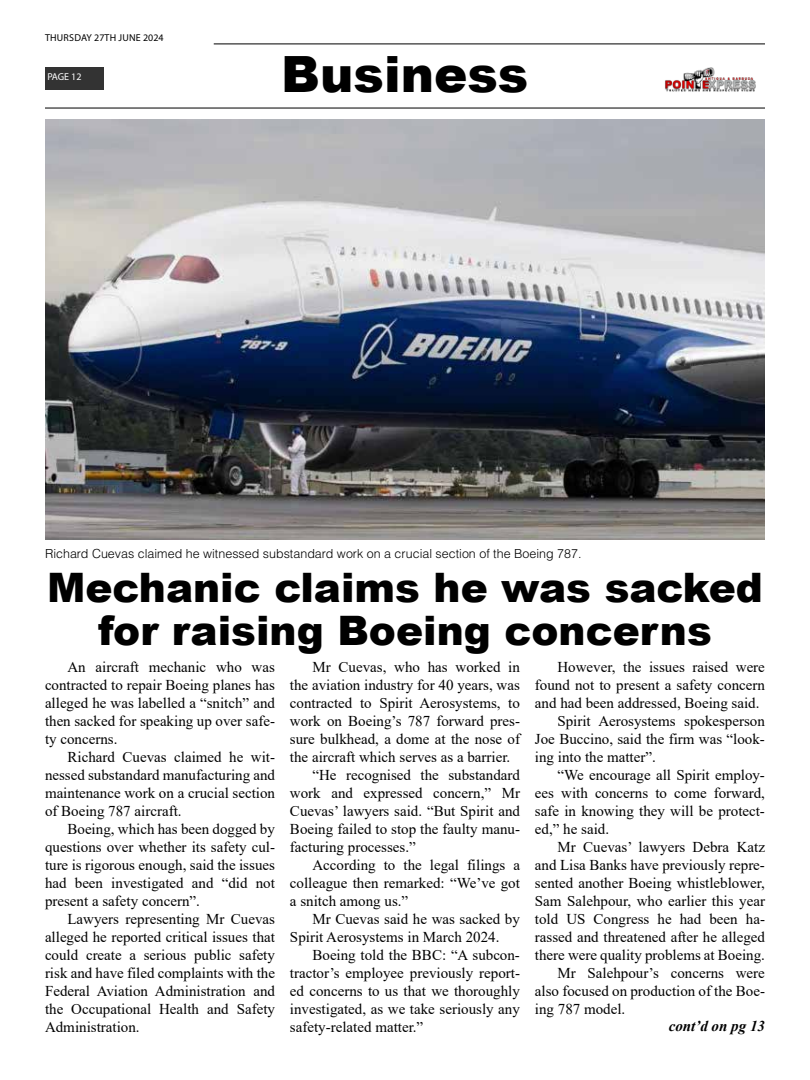
<style>
.page{position:relative;width:810px;height:1080px;background:#fff}
.page>*{position:absolute;margin:0;border:0;box-sizing:border-box;transform-origin:0 0}
.t1{font:900 50px "Arial";color:#000}
.t2{font:900 40.62px/43.8px "Arial";color:#000;text-align:center}
.t3{font:15px/18px "Times New Roman";color:#000;text-align:justify}
.t4{font:italic 700 15px "Times New Roman";color:#000}
.t5{font:300 12.5px "Helvetica LT Std";color:#000}
.t6{font:10px "Myriad Pro";letter-spacing:.02em;color:#000}
.t7{font:10px "Myriad Pro";letter-spacing:-.005em;color:#fff}
</style>
<div class="page">
<hr style="left:214px;top:43px;width:551px;height:2px;background:#333">
<div style="left:45px;top:67px;width:58px;height:22px;background:#333"></div>
<img style="left:665px;top:67px;width:91px;height:25px">
<hr style="left:45px;top:107px;width:720px;height:2px;background:#333">
<img style="left:46px;top:119px;width:719px;height:421px">
<p class="t6" style="left:45px;top:31px;width:120px">THURSDAY 27TH JUNE 2024</p>
<p class="t7" style="left:47px;top:71px;width:36px">PAGE 12</p>
<h1 class="t1" style="left:281px;top:38px;width:249px">Business</h1>
<p class="t5" style="left:45px;top:545px;width:538px">Richard Cuevas claimed he witnessed substandard work on a crucial section of the Boeing 787.</p>
<h2 class="t2" style="left:47px;top:564px;width:717px">Mechanic claims he was sacked for raising Boeing concerns</h2>
<p class="t3" style="left:45px;top:657px;width:232px;text-indent:22px">An aircraft mechanic who was contracted to repair Boeing planes has alleged he was labelled a “snitch” and then sacked for speaking up over safe&shy;ty concerns.</p>
<p class="t3" style="left:45px;top:747px;width:232px;text-indent:22px">Richard Cuevas claimed he wit&shy;nessed substandard manufacturing and maintenance work on a crucial section of Boeing 787 aircraft.</p>
<p class="t3" style="left:45px;top:819px;width:232px;text-indent:22px">Boeing, which has been dogged by questions over whether its safety cul&shy;ture is rigorous enough, said the issues had been investigated and “did not present a safety concern”.</p>
<p class="t3" style="left:45px;top:909px;width:232px;text-indent:22px">Lawyers representing Mr Cuevas alleged he reported critical issues that could create a serious public safety risk and have filed complaints with the Federal Aviation Administration and the Occupational Health and Safety Administration.</p>
<p class="t3" style="left:312px;top:657px;width:209px">Mr Cuevas, who has worked in</p>
<p class="t3" style="left:290px;top:675px;width:231px">the aviation industry for 40 years, was</p>
<p class="t3" style="left:290px;top:693px;width:232px">contracted to Spirit Aerosystems, to</p>
<p class="t3" style="left:290px;top:711px;width:232px">work on Boeing’s 787 forward pres-</p>
<p class="t3" style="left:290px;top:729px;width:232px">sure bulkhead, a dome at the nose of</p>
<p class="t3" style="left:290px;top:747px;width:222px">the aircraft which serves as a barrier.</p>
<p class="t3" style="left:312px;top:765px;width:209px">“He recognised the substandard</p>
<p class="t3" style="left:290px;top:783px;width:232px">work and expressed concern,” Mr</p>
<p class="t3" style="left:290px;top:801px;width:232px">Cuevas’ lawyers said. “But Spirit and</p>
<p class="t3" style="left:290px;top:819px;width:232px">Boeing failed to stop the faulty manu-</p>
<p class="t3" style="left:290px;top:837px;width:127px">facturing processes.”</p>
<p class="t3" style="left:312px;top:855px;width:209px">According to the legal filings a</p>
<p class="t3" style="left:290px;top:873px;width:232px">colleague then remarked: “We’ve got</p>
<p class="t3" style="left:290px;top:891px;width:120px">a snitch among us.”</p>
<p class="t3" style="left:312px;top:909px;width:209px">Mr Cuevas said he was sacked by</p>
<p class="t3" style="left:290px;top:927px;width:211px">Spirit Aerosystems in March 2024.</p>
<p class="t3" style="left:312px;top:945px;width:209px">Boeing told the BBC: “A subcon-</p>
<p class="t3" style="left:290px;top:963px;width:232px">tractor’s employee previously report-</p>
<p class="t3" style="left:290px;top:981px;width:231px">ed concerns to us that we thoroughly</p>
<p class="t3" style="left:290px;top:999px;width:231px">investigated, as we take seriously any</p>
<p class="t3" style="left:290px;top:1017px;width:135px">safety-related matter.”</p>
<p class="t3" style="left:557px;top:657px;width:209px">However, the issues raised were</p>
<p class="t3" style="left:535px;top:675px;width:232px">found not to present a safety concern</p>
<p class="t3" style="left:535px;top:693px;width:226px">and had been addressed, Boeing said.</p>
<p class="t3" style="left:557px;top:711px;width:209px">Spirit Aerosystems spokesperson</p>
<p class="t3" style="left:535px;top:729px;width:231px">Joe Buccino, said the firm was “look-</p>
<p class="t3" style="left:535px;top:747px;width:122px">ing into the matter”.</p>
<p class="t3" style="left:557px;top:765px;width:209px">“We encourage all Spirit employ-</p>
<p class="t3" style="left:535px;top:783px;width:231px">ees with concerns to come forward,</p>
<p class="t3" style="left:535px;top:801px;width:231px">safe in knowing they will be protect-</p>
<p class="t3" style="left:535px;top:819px;width:76px">ed,” he said.</p>
<p class="t3" style="left:557px;top:837px;width:209px">Mr Cuevas’ lawyers Debra Katz</p>
<p class="t3" style="left:535px;top:855px;width:231px">and Lisa Banks have previously repre-</p>
<p class="t3" style="left:535px;top:873px;width:232px">sented another Boeing whistleblower,</p>
<p class="t3" style="left:535px;top:891px;width:232px">Sam Salehpour, who earlier this year</p>
<p class="t3" style="left:535px;top:909px;width:232px">told US Congress he had been ha-</p>
<p class="t3" style="left:535px;top:927px;width:232px">rassed and threatened after he alleged</p>
<p class="t3" style="left:535px;top:945px;width:232px">there were quality problems at Boeing.</p>
<p class="t3" style="left:557px;top:963px;width:209px">Mr Salehpour’s concerns were</p>
<p class="t3" style="left:535px;top:981px;width:232px">also focused on production of the Boe-</p>
<p class="t3" style="left:535px;top:999px;width:92px">ing 787 model.</p>
<p class="t4" style="left:669px;top:1016px;width:98px">cont’d on pg 13</p>
</div>
